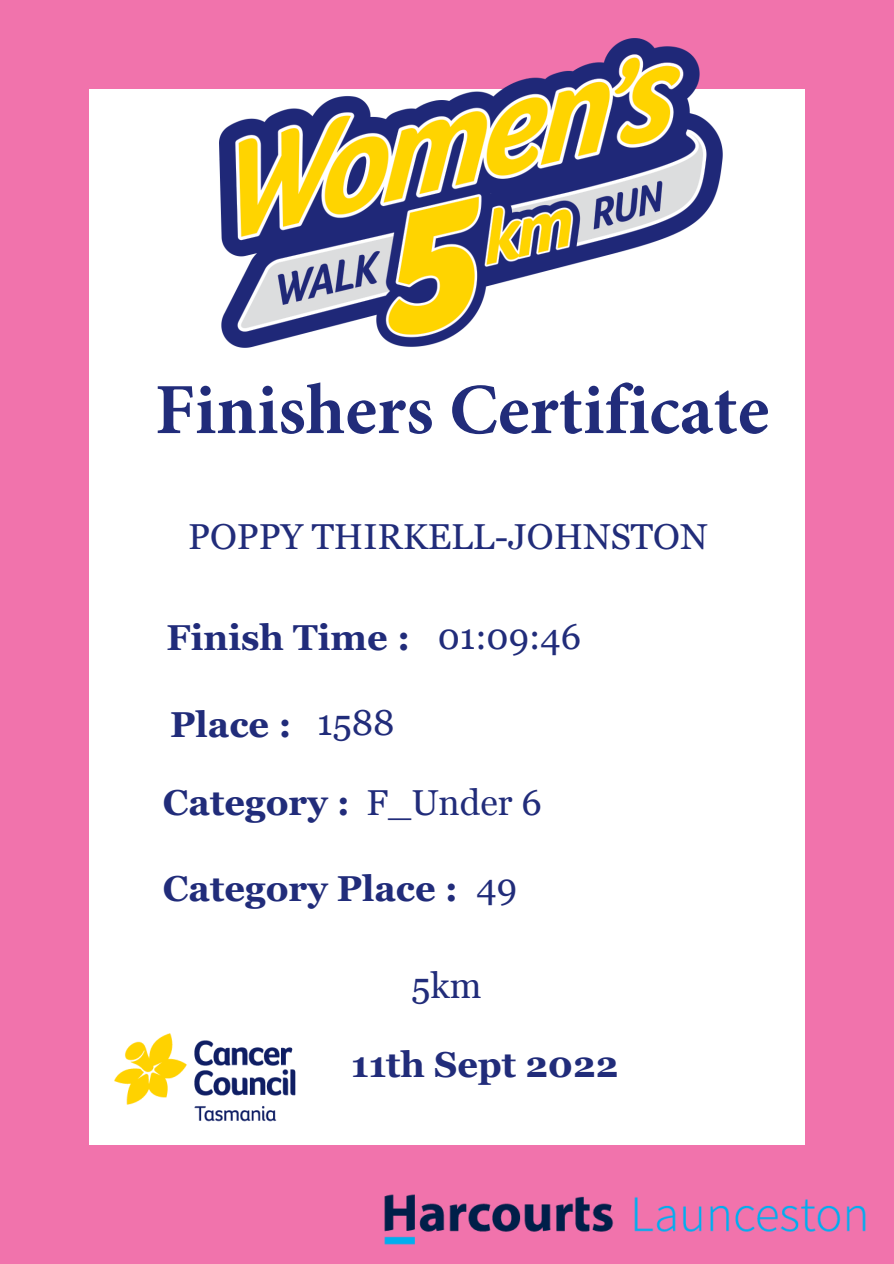
<style>
.page{position:relative;width:894px;height:1264px;background:#fff}
.page>*{position:absolute;margin:0;border:0;box-sizing:border-box;transform-origin:0 0}
.t1{font:700 72px "Minion Pro";color:#212c7a}
.t2{font:700 36px "Vani";color:#212c7a}
.t3{font:36px "Vani";color:#212c7a}
.s1{font-style:inherit}
</style>
<div class="page">
<div style="left:0;top:0;width:893px;height:1263px;background:#f173ac"></div>
<div style="left:89px;top:89px;width:715px;height:1055px;background:#fff"></div>
<img style="left:89px;top:1033px;width:230px;height:112px">
<img style="left:219px;top:38px;width:503px;height:310px">
<img style="left:384px;top:1194px;width:482px;height:51px">
<h1 class="t1" style="left:155px;top:359px;width:615px">Finishers Certificate</h1>
<p class="t3" style="left:188px;top:515px;width:521px">POPPY THIRKELL-JOHNSTON</p>
<p class="t2" style="left:166px;top:617px;width:245px">Finish Time :</p>
<p class="t2" style="left:170px;top:703px;width:123px">Place :</p>
<p class="t3" style="left:317px;top:701px;width:79px">1588</p>
<p class="t3" style="left:437px;top:615px;width:145px">01:09:46</p>
<p class="t2" style="left:163px;top:781px;width:189px">Category :</p>
<p class="t3" style="left:366px;top:781px;width:177px">F_Under 6</p>
<p class="t2" style="left:163px;top:867px;width:296px">Category Place :</p>
<p class="t3" style="left:476px;top:866px;width:42px">49</p>
<p class="t3" style="left:411px;top:964px;width:72px">5km</p>
<p class="t2" style="left:351px;top:1043px;width:269px">1<span class="s1">1</span>th Sept 202<span class="s1">2</span></p>
</div>
